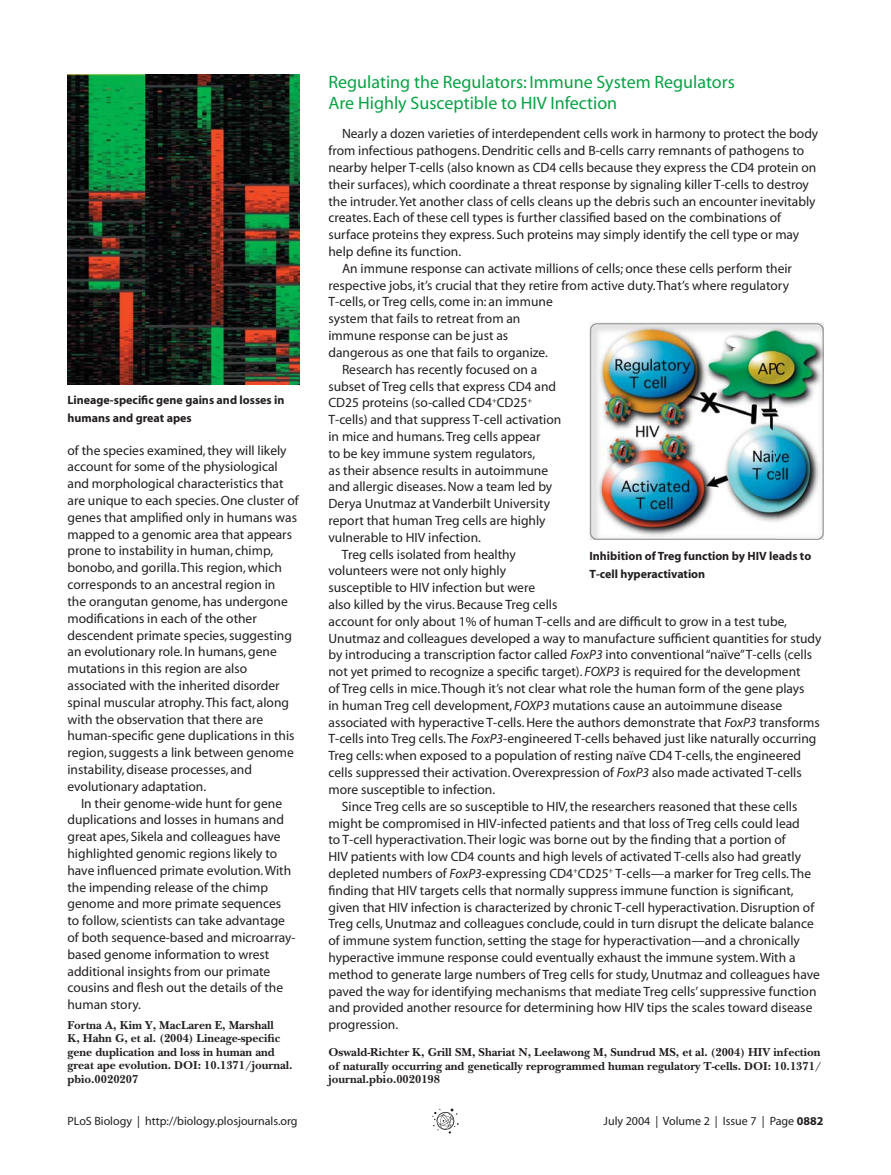
<style>
.page{position:relative;width:891px;height:1175px;background:#fff}
.page>*{position:absolute;margin:0;border:0;box-sizing:border-box;transform-origin:0 0}
.t1{font:18px/21px "Myriad";color:#09a245}
.t2{font:13.5px/16.8px "Myriad";color:#231f20}
.t3{font:700 12px/13.5px "PLB Iserif";color:#231f20}
.t4{font:700 12px/18px "Myriad";color:#231f20}
.t5{font:12px "Myriad";color:#231f20}
.s1{font-style:italic}
.s2{font-weight:700}
</style>
<div class="page">
<svg style="left:432px;top:1108px;width:27px;height:25px"></svg>
<img style="left:68px;top:74px;width:231px;height:310px">
<img style="left:590px;top:323px;width:234px;height:217px">
<p class="t4" style="left:68px;top:392px;width:219px">Lineage-specific gene gains and losses in humans and great apes</p>
<p class="t2" style="left:68px;top:443px;width:233px">of the species examined, they will likely account for some of the physiological and morphological characteristics that are unique to each species. One cluster of genes that amplified only in humans was mapped to a genomic area that appears prone to instability in human, chimp, bonobo, and gorilla. This region, which corresponds to an ancestral region in<br>the orangutan genome, has undergone modifications in each of the other descendent primate species, suggesting an evolutionary role. In humans, gene mutations in this region are also associated with the inherited disorder spinal muscular atrophy. This fact, along with the observation that there are human-specific gene duplications in this region, suggests a link between genome instability, disease processes, and evolutionary adaptation.</p>
<p class="t2" style="left:68px;top:795px;width:230px;text-indent:14px">In their genome-wide hunt for gene duplications and losses in humans and great apes, Sikela and colleagues have highlighted genomic regions likely to have influenced primate evolution. With the impending release of the chimp genome and more primate sequences to follow, scientists can take advantage of both sequence-based and microarray&shy;based genome information to wrest additional insights from our primate cousins and flesh out the details of the human story.</p>
<p class="t3" style="left:68px;top:1019px;width:227px">Fortna A, Kim Y, MacLaren E, Marshall<br>K, Hahn G, et al. (2004) Lineage-specific gene duplication and loss in human and great ape evolution. DOI: 10.1371/journal. pbio.0020207</p>
<h1 class="t1" style="left:328px;top:73px;width:408px">Regulating the Regulators: Immune System Regulators<br>Are Highly Susceptible to HIV Infection</h1>
<p class="t2" style="left:342px;top:127px;width:478px">Nearly a dozen varieties of interdependent cells work in harmony to protect the body</p>
<p class="t2" style="left:328px;top:143px;width:477px">from infectious pathogens. Dendritic cells and B-cells carry remnants of pathogens to</p>
<p class="t2" style="left:328px;top:160px;width:489px">nearby helper T-cells (also known as CD4 cells because they express the CD4 protein on</p>
<p class="t2" style="left:328px;top:177px;width:482px">their surfaces), which coordinate a threat response by signaling killer T-cells to destroy</p>
<p class="t2" style="left:328px;top:194px;width:489px">the intruder. Yet another class of cells cleans up the debris such an encounter inevitably</p>
<p class="t2" style="left:328px;top:211px;width:454px">creates. Each of these cell types is further classified based on the combinations of</p>
<p class="t2" style="left:328px;top:227px;width:472px">surface proteins they express. Such proteins may simply identify the cell type or may</p>
<p class="t2" style="left:328px;top:244px;width:134px">help define its function.</p>
<p class="t2" style="left:342px;top:261px;width:452px">An immune response can activate millions of cells; once these cells perform their</p>
<p class="t2" style="left:328px;top:278px;width:462px">respective jobs, it’s crucial that they retire from active duty. That’s where regulatory</p>
<p class="t2" style="left:328px;top:295px;width:226px">T-cells, or Treg cells, come in: an immune</p>
<p class="t2" style="left:328px;top:311px;width:193px">system that fails to retreat from an</p>
<p class="t2" style="left:328px;top:328px;width:181px">immune response can be just as</p>
<p class="t2" style="left:328px;top:345px;width:221px">dangerous as one that fails to organize.</p>
<p class="t2" style="left:342px;top:362px;width:197px">Research has recently focused on a</p>
<p class="t2" style="left:328px;top:379px;width:229px">subset of Treg cells that express CD4 and</p>
<p class="t2" style="left:328px;top:395px;width:205px">CD25 proteins (so-called CD4<sup>+</sup>CD25<sup>+</sup></p>
<p class="t2" style="left:328px;top:412px;width:234px">T-cells) and that suppress T-cell activation</p>
<p class="t2" style="left:328px;top:429px;width:213px">in mice and humans. Treg cells appear</p>
<p class="t2" style="left:328px;top:446px;width:208px">to be key immune system regulators,</p>
<p class="t2" style="left:328px;top:463px;width:221px">as their absence results in autoimmune</p>
<p class="t2" style="left:328px;top:479px;width:225px">and allergic diseases. Now a team led by</p>
<p class="t2" style="left:328px;top:496px;width:223px">Derya Unutmaz at Vanderbilt University</p>
<p class="t2" style="left:328px;top:513px;width:219px">report that human Treg cells are highly</p>
<p class="t2" style="left:328px;top:530px;width:154px">vulnerable to HIV infection.</p>
<p class="t2" style="left:342px;top:547px;width:175px">Treg cells isolated from healthy</p>
<p class="t2" style="left:328px;top:563px;width:179px">volunteers were not only highly</p>
<p class="t2" style="left:328px;top:580px;width:208px">susceptible to HIV infection but were</p>
<p class="t2" style="left:328px;top:597px;width:230px">also killed by the virus. Because Treg cells</p>
<p class="t2" style="left:328px;top:614px;width:460px">account for only about 1% of human T-cells and are difficult to grow in a test tube,</p>
<p class="t2" style="left:328px;top:631px;width:495px">Unutmaz and colleagues developed a way to manufacture sufficient quantities for study</p>
<p class="t2" style="left:328px;top:647px;width:485px">by introducing a transcription factor called <span class="s1">FoxP3</span> into conventional “naïve” T-cells (cells</p>
<p class="t2" style="left:328px;top:664px;width:474px">not yet primed to recognize a specific target). <span class="s1">FOXP3</span> is required for the development</p>
<p class="t2" style="left:328px;top:681px;width:478px">of Treg cells in mice. Though it’s not clear what role the human form of the gene plays</p>
<p class="t2" style="left:328px;top:698px;width:455px">in human Treg cell development, <span class="s1">FOXP3</span> mutations cause an autoimmune disease</p>
<p class="t2" style="left:328px;top:715px;width:493px">associated with hyperactive T-cells. Here the authors demonstrate that <span class="s1">FoxP3</span> transforms</p>
<p class="t2" style="left:328px;top:731px;width:490px">T-cells into Treg cells. The <span class="s1">FoxP3</span>-engineered T-cells behaved just like naturally occurring</p>
<p class="t2" style="left:328px;top:748px;width:474px">Treg cells: when exposed to a population of resting naïve CD4 T-cells, the engineered</p>
<p class="t2" style="left:328px;top:765px;width:475px">cells suppressed their activation. Overexpression of <span class="s1">FoxP3</span> also made activated T-cells</p>
<p class="t2" style="left:328px;top:782px;width:168px">more susceptible to infection.</p>
<p class="t2" style="left:342px;top:799px;width:457px">Since Treg cells are so susceptible to HIV, the researchers reasoned that these cells</p>
<p class="t2" style="left:328px;top:815px;width:473px">might be compromised in HIV-infected patients and that loss of Treg cells could lead</p>
<p class="t2" style="left:328px;top:832px;width:459px">to T-cell hyperactivation. Their logic was borne out by the finding that a portion of</p>
<p class="t2" style="left:328px;top:849px;width:474px">HIV patients with low CD4 counts and high levels of activated T-cells also had greatly</p>
<p class="t2" style="left:328px;top:866px;width:484px">depleted numbers of <span class="s1">FoxP3</span>-expressing CD4<sup>+</sup>CD25<sup>+</sup> T-cells—a marker for Treg cells. The</p>
<p class="t2" style="left:329px;top:883px;width:467px">finding that HIV targets cells that normally suppress immune function is significant,</p>
<p class="t2" style="left:328px;top:899px;width:487px">given that HIV infection is characterized by chronic T-cell hyperactivation. Disruption of</p>
<p class="t2" style="left:328px;top:916px;width:487px">Treg cells, Unutmaz and colleagues conclude, could in turn disrupt the delicate balance</p>
<p class="t2" style="left:328px;top:933px;width:473px">of immune system function, setting the stage for hyperactivation—and a chronically</p>
<p class="t2" style="left:328px;top:950px;width:469px">hyperactive immune response could eventually exhaust the immune system. With a</p>
<p class="t2" style="left:328px;top:967px;width:493px">method to generate large numbers of Treg cells for study, Unutmaz and colleagues have</p>
<p class="t2" style="left:328px;top:983px;width:490px">paved the way for identifying mechanisms that mediate Treg cells’ suppressive function</p>
<p class="t2" style="left:328px;top:1000px;width:485px">and provided another resource for determining how HIV tips the scales toward disease</p>
<p class="t2" style="left:328px;top:1017px;width:71px">progression.</p>
<p class="t3" style="left:328px;top:1047px;width:495px;text-align:justify">Oswald-Richter K, Grill SM, Shariat N, Leelawong M, Sundrud MS, et al. (2004) HIV infection of naturally occurring and genetically reprogrammed human regulatory T-cells. DOI: 10.1371/ journal.pbio.0020198</p>
<p class="t4" style="left:590px;top:547px;width:223px">Inhibition of Treg function by HIV leads to<br>T-cell hyperactivation</p>
<p class="t5" style="left:67px;top:1116px;width:232px">PLoS Biology | http://biology.plosjournals.org</p>
<p class="t5" style="left:604px;top:1116px;width:221px">July 2004 | Volume 2 | Issue 7 | Page <span class="s2">0882</span></p>
</div>
